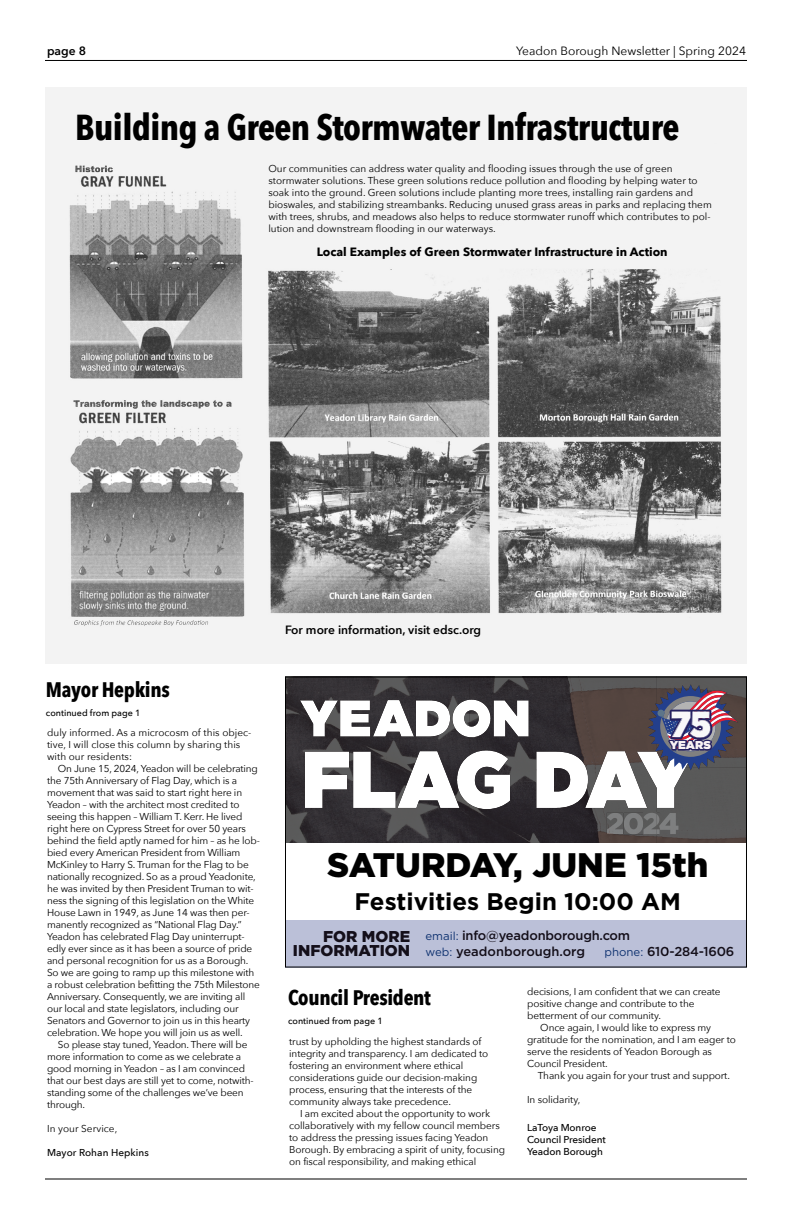
<style>
.page{position:relative;width:792px;height:1224px;background:#fff}
.page>*{position:absolute;margin:0;border:0;box-sizing:border-box;transform-origin:0 0}
.t1{font:900 36.9px "Gotham";color:#f8f8f9;scale:.9 1}
.t2{font:700 36px "Avenir Next Condensed";letter-spacing:-.015em;color:#000}
.t3{font:900 34px "Gotham";color:#000}
.t4{font:700 24px "Gotham";color:#000}
.t5{font:700 21px "Avenir Next Condensed";letter-spacing:-.015em;color:#000}
.t6{font:900 15.7px "Gotham";color:#140f1a}
.t7{font:500 12.9px "Gotham";letter-spacing:-.015em;color:#140f1a}
.t8{font:700 12px "Avenir Next";color:#000}
.t9{font:600 12px "Avenir Next";color:#000}
.t10{font:12px "Avenir Next";color:#000}
.t11{font:900 11.5px "Gotham";color:#f8f2f4}
.t12{font:11.4px "Gotham";color:#103371}
.t13{font:10px/12px "Avenir Next";letter-spacing:-.01em;color:#000}
.t14{font:500 10px/12px "Avenir Next";letter-spacing:-.01em;color:#000}
.t15{font:500 9px "Avenir Next";color:#000}
.s1{font-weight:400;font-size:11.4px;color:#103371}
.s2{font-weight:500;font-size:12.9px;color:#140f1a}
</style>
<div class="page">
<img style="left:45px;top:87px;width:702px;height:577px">
<hr style="left:45px;top:60px;width:702px;height:1px;background:#000">
<hr style="left:45px;top:1179px;width:702px;height:1px;background:#000">
<svg style="left:287px;top:679px;width:458px;height:126px;background:#403d3f"></svg>
<img style="left:287px;top:805px;width:370px;height:38px">
<img style="left:738px;top:764px;width:7px;height:3px">
<img style="left:657px;top:769px;width:88px;height:74px">
<svg style="left:300px;top:684px;width:438px;height:150px"></svg>
<div style="left:285px;top:920px;width:462px;height:48px;background:#bbc0d8"></div>
<div style="left:285px;top:677px;width:462px;height:291px;border:1px solid #000"></div>
<p class="t9" style="left:47px;top:43px;width:40px">page 8</p>
<p class="t10" style="left:516px;top:43px;width:231px">Yeadon Borough Newsletter | Spring 2024</p>
<h2 class="t2" style="left:75px;top:104px;width:606px">Building a Green Stormwater Infrastructure</h2>
<p class="t13" style="left:268px;top:163px;width:445px">Our communities can address water quality and flooding issues through the use of green stormwater solutions. These green solutions reduce pollution and flooding by helping water to soak into the ground. Green solutions include planting more trees, installing rain gardens and bioswales, and stabilizing streambanks. Reducing unused grass areas in parks and replacing them with trees, shrubs, and meadows also helps to reduce stormwater runoff which contributes to pol&shy;lution and downstream flooding in our waterways.</p>
<p class="t8" style="left:317px;top:244px;width:352px">Local Examples of Green Stormwater Infrastructure in Action</p>
<h3 class="t5" style="left:46px;top:676px;width:125px">Mayor Hepkins</h3>
<p class="t15" style="left:46px;top:707px;width:96px">continued from page 1</p>
<p class="t13" style="left:47px;top:727px;width:206px">duly informed. As a microcosm of this objec&shy;tive, I will close this column by sharing this with our residents:</p>
<p class="t13" style="left:47px;top:763px;width:214px;text-indent:11px">On June 15, 2024, Yeadon will be celebrating the 75th Anniversary of Flag Day, which is a movement that was said to start right here in Yeadon – with the architect most credited to seeing this happen – William T. Kerr. He lived right here on Cypress Street for over 50 years behind the field aptly named for him – as he lob&shy;bied every American President from William McKinley to Harry S. Truman for the Flag to be nationally recognized. So as a proud Yeadonite, he was invited by then President Truman to wit&shy;ness the signing of this legislation on the White House Lawn in 1949, as June 14 was then per&shy;manently recognized as “National Flag Day.” Yeadon has celebrated Flag Day uninterrupt&shy;edly ever since as it has been a source of pride and personal recognition for us as a Borough.<br>So we are going to ramp up this milestone with a robust celebration befitting the 75th Milestone Anniversary. Consequently, we are inviting all our local and state legislators, including our Senators and Governor to join us in this hearty celebration. We hope you will join us as well.</p>
<p class="t13" style="left:47px;top:1039px;width:208px;text-indent:11px">So please stay tuned, Yeadon. There will be more information to come as we celebrate a good morning in Yeadon – as I am convinced that our best days are still yet to come, notwith&shy;standing some of the challenges we’ve been through.</p>
<p class="t13" style="left:47px;top:1123px;width:72px">In your Service,</p>
<p class="t14" style="left:47px;top:1147px;width:103px">Mayor Rohan Hepkins</p>
<p class="t9" style="left:285px;top:622px;width:198px">For more information, visit edsc.org</p>
<h1 class="t1" style="left:671px;top:711px;width:46px">75</h1>
<p class="t11" style="left:670px;top:741px;width:43px">YEARS</p>
<h3 class="t3" style="left:327px;top:853px;width:383px">SATURDAY, JUNE 15th</h3>
<h3 class="t4" style="left:355px;top:887px;width:328px">Festivities Begin 10:00 AM</h3>
<h3 class="t6" style="left:323px;top:931px;width:89px">FOR MORE</h3>
<p class="t7" style="left:425px;top:930px;width:206px"><span class="s1">email:</span> info@yeadonborough.com</p>
<h3 class="t6" style="left:293px;top:945px;width:119px">INFORMATION</h3>
<p class="t7" style="left:669px;top:947px;width:66px">-284-1606</p>
<p class="t7" style="left:425px;top:947px;width:161px"><span class="s1">web:</span> yeadonborough.org</p>
<p class="t12" style="left:605px;top:947px;width:67px">phone: <span class="s2">610</span></p>
<h3 class="t5" style="left:288px;top:984px;width:144px">Council President</h3>
<p class="t15" style="left:288px;top:1015px;width:96px">continued from page 1</p>
<p class="t13" style="left:289px;top:1036px;width:200px">trust by upholding the highest standards of integrity and transparency. I am dedicated to fostering an environment where ethical considerations guide our decision-making process, ensuring that the interests of the community always take precedence.</p>
<p class="t13" style="left:289px;top:1108px;width:217px;text-indent:11px">I am excited about the opportunity to work collaboratively with my fellow council members to address the pressing issues facing Yeadon Borough. By embracing a spirit of unity, focusing on fiscal responsibility, and making ethical</p>
<p class="t13" style="left:527px;top:986px;width:195px">decisions, I am confident that we can create positive change and contribute to the betterment of our community.</p>
<p class="t13" style="left:527px;top:1022px;width:210px;text-indent:13px">Once again, I would like to express my gratitude for the nomination, and I am eager to serve the residents of Yeadon Borough as Council President.</p>
<p class="t13" style="left:538px;top:1070px;width:194px">Thank you again for your trust and support.</p>
<p class="t13" style="left:527px;top:1094px;width:55px">In solidarity,</p>
<p class="t14" style="left:527px;top:1122px;width:80px">LaToya Monroe<br>Council President<br>Yeadon Borough</p>
</div>
